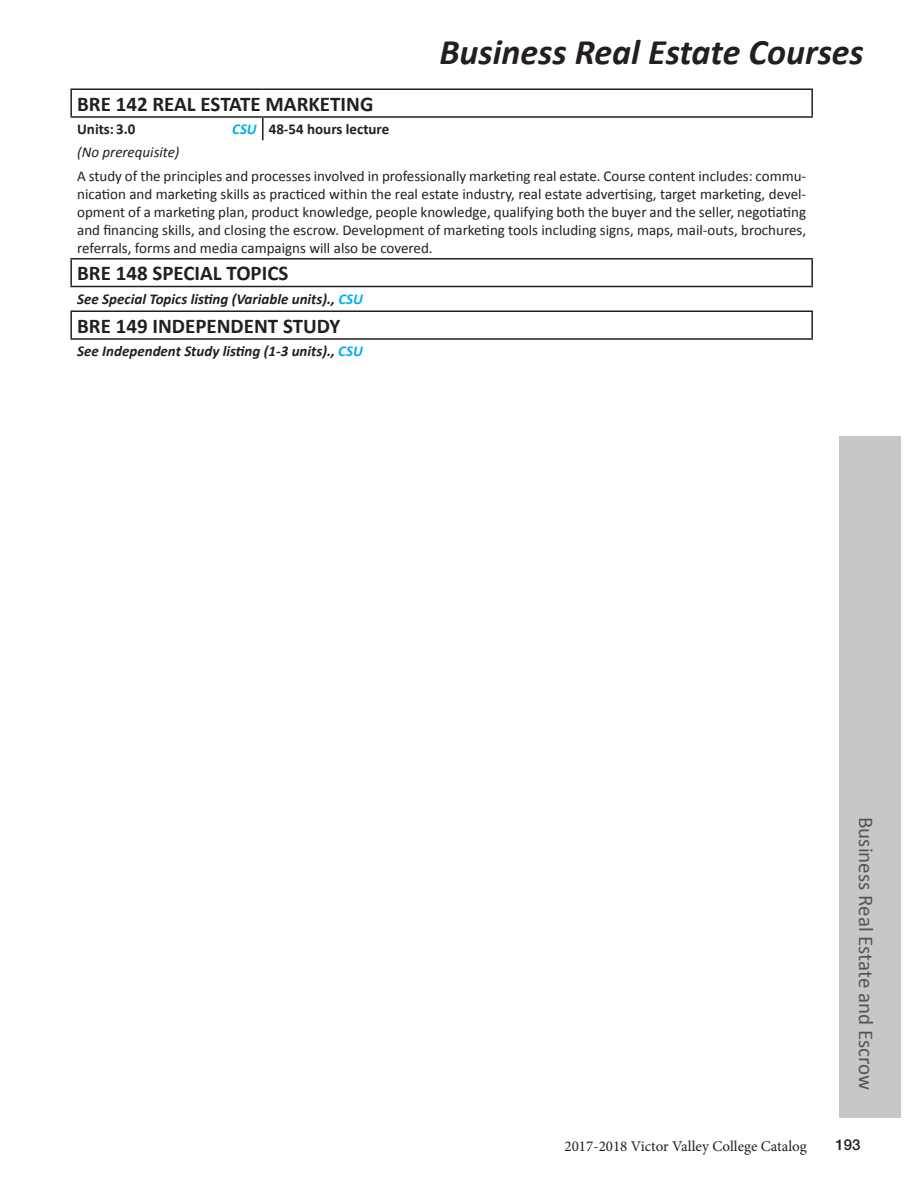
<style>
.page{position:relative;width:918px;height:1188px;background:#fff}
.page>*{position:absolute;margin:0;border:0;box-sizing:border-box;transform-origin:0 0}
.t1{font:italic 700 36px "Calibri";color:#231f20}
.t2{font:700 21px "Calibri";color:#231f20}
.t3{font:21px "Calibri";color:#4f535c}
.VVC_1{font:15px/18px "Calibri";color:#231f20;text-align:justify}
.VVC_1-2{font:italic 700 15px "Calibri";color:#231f20}
.t4{font:15px "Minion Pro";color:#231f20}
.VVC_1-3{font:700 15px "Calibri";color:#231f20}
.VVC_1-4{font:italic 15px "Calibri";color:#231f20}
.t5{font:500 15px "Helvetica Neue";color:#231f20}
.VVC_1-5{font:italic 700 15px "Calibri";color:#00aeef}
.s1{color:#00aeef}
</style>
<div class="page">
<div style="left:840px;top:436px;width:61px;height:682px;background:#c8c7c7"></div>
<hr style="left:262px;top:118px;width:2px;height:22px;background:#231f20">
<hr style="left:70px;top:88px;width:193px;height:2px;background:#231f20">
<hr style="left:70px;top:90px;width:2px;height:26px;background:#231f20">
<hr style="left:263px;top:88px;width:550px;height:2px;background:#231f20">
<hr style="left:811px;top:90px;width:2px;height:26px;background:#231f20">
<hr style="left:70px;top:116px;width:193px;height:2px;background:#231f20">
<hr style="left:263px;top:116px;width:550px;height:2px;background:#231f20">
<hr style="left:70px;top:258px;width:743px;height:1px;background:#231f20">
<hr style="left:70px;top:259px;width:2px;height:27px;background:#231f20">
<hr style="left:811px;top:259px;width:2px;height:27px;background:#231f20">
<hr style="left:70px;top:286px;width:743px;height:1px;background:#231f20">
<hr style="left:70px;top:310px;width:743px;height:2px;background:#231f20">
<hr style="left:70px;top:312px;width:2px;height:26px;background:#231f20">
<hr style="left:811px;top:312px;width:2px;height:26px;background:#231f20">
<hr style="left:70px;top:338px;width:743px;height:2px;background:#231f20">
<p class="t1" style="left:439px;top:29px;width:426px">Business Real Estate Courses</p>
<p class="t2" style="left:77px;top:91px;width:298px">BRE 142 REAL ESTATE MARKETING</p>
<p class="VVC_1-3" style="left:77px;top:120px;width:60px">Units: 3.0</p>
<p class="VVC_1-5" style="left:232px;top:120px;width:26px">CSU</p>
<p class="VVC_1-3" style="left:269px;top:120px;width:122px">48-54 hours lecture</p>
<p class="VVC_1-4" style="left:77px;top:142px;width:104px">(No prerequisite)</p>
<p class="VVC_1" style="left:77px;top:167px;width:731px">A study of the principles and processes involved in professionally marketing real estate. Course content includes: commu&shy;nication and marketing skills as practiced within the real estate industry, real estate advertising, target marketing, devel&shy;opment of a marketing plan, product knowledge, people knowledge, qualifying both the buyer and the seller, negotiating and financing skills, and closing the escrow. Development of marketing tools including signs, maps, mail-outs, brochures, referrals, forms and media campaigns will also be covered.</p>
<p class="t2" style="left:77px;top:260px;width:213px">BRE 148 SPECIAL TOPICS</p>
<p class="VVC_1-2" style="left:77px;top:290px;width:287px">See Special Topics listing (Variable units)., <span class="s1">CSU</span></p>
<p class="t2" style="left:77px;top:313px;width:265px">BRE 149 INDEPENDENT STUDY</p>
<p class="VVC_1-2" style="left:77px;top:342px;width:287px">See Independent Study listing (1-3 units)., <span class="s1">CSU</span></p>
<p class="t3" style="left:879px;top:817px;width:275px;rotate:90deg">Business Real Estate and Escrow</p>
<p class="t4" style="left:565px;top:1136px;width:244px">2017-2018 Victor Valley College Catalog</p>
<p class="t5" style="left:836px;top:1132px;width:27px">193</p>
</div>
